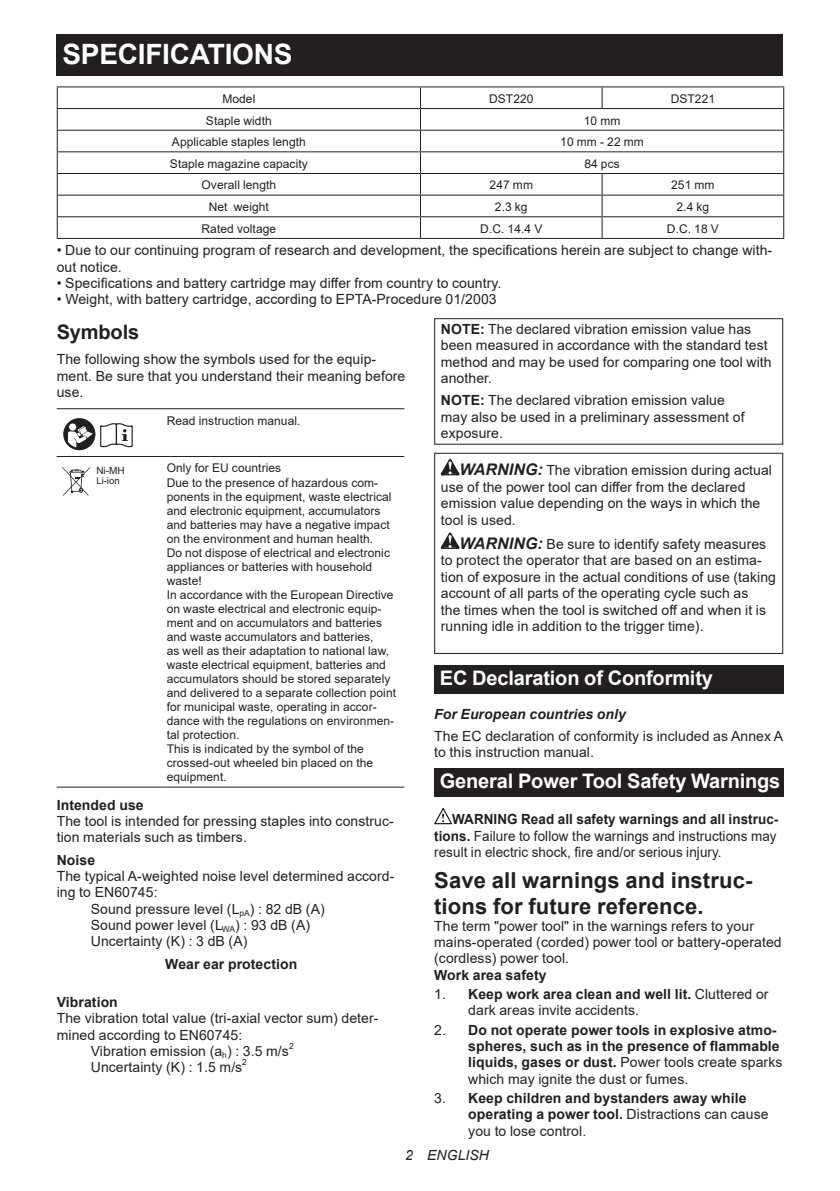
<style>
.page{position:relative;width:840px;height:1191px;background:#fff}
.page>*{position:absolute;margin:0;border:0;box-sizing:border-box;transform-origin:0 0}
.t1{font:700 28px "Arial";letter-spacing:-.01em;color:#fff}
.t2{font:700 22px/25.8px "Arial";letter-spacing:.005em;color:#231f20}
.t3{font:700 20px "Arial";letter-spacing:-.01em;color:#fff}
.t4{font:700 20px "Arial";letter-spacing:-.01em;color:#231f20}
.t5{font:14px/16.4px "Arial";letter-spacing:.005em;color:#231f20}
.t6{font:700 14px/16.4px "Arial";letter-spacing:.005em;color:#231f20}
.t7{font:14px/16.4px "Arial";letter-spacing:.005em;color:#231f20;scale:.96 1}
.t8{font:italic 700 14px "Arial";letter-spacing:.005em;color:#231f20}
.t9{font:italic 14px "Arial";letter-spacing:.005em;color:#231f20}
.t10{font:12px/14px "Arial";letter-spacing:.005em;color:#231f20}
.t11{font:10px "Arial";color:#231f20}
.t12{font:9.6px "Arial";color:#231f20}
.t13{font:8.4px "Arial";color:#231f20}
.s1{font-weight:700}
.s2{font-weight:700;font-style:italic;font-size:16px}
.s3{font-weight:400}
</style>
<div class="page">
<div style="left:57px;top:34px;width:725px;height:41px;background:#231f20"></div>
<hr style="left:57px;top:86px;width:363px;height:1px;background:#231f20">
<hr style="left:420px;top:86px;width:181px;height:1px;background:#231f20">
<hr style="left:601px;top:86px;width:182px;height:1px;background:#231f20">
<svg style="left:601px;top:87px;width:1px;height:21px"></svg>
<hr style="left:57px;top:108px;width:363px;height:1px;background:#231f20">
<hr style="left:420px;top:108px;width:181px;height:1px;background:#231f20">
<hr style="left:601px;top:108px;width:182px;height:1px;background:#231f20">
<hr style="left:57px;top:130px;width:363px;height:1px;background:#231f20">
<hr style="left:420px;top:130px;width:181px;height:1px;background:#231f20">
<hr style="left:601px;top:130px;width:182px;height:1px;background:#231f20">
<hr style="left:57px;top:151px;width:363px;height:1px;background:#231f20">
<hr style="left:420px;top:151px;width:181px;height:1px;background:#231f20">
<hr style="left:601px;top:151px;width:182px;height:1px;background:#231f20">
<hr style="left:57px;top:173px;width:363px;height:1px;background:#231f20">
<hr style="left:420px;top:173px;width:181px;height:1px;background:#231f20">
<hr style="left:601px;top:173px;width:182px;height:1px;background:#231f20">
<hr style="left:57px;top:195px;width:363px;height:1px;background:#231f20">
<hr style="left:420px;top:195px;width:181px;height:1px;background:#231f20">
<hr style="left:601px;top:195px;width:182px;height:1px;background:#231f20">
<hr style="left:57px;top:216px;width:363px;height:1px;background:#231f20">
<svg style="left:57px;top:87px;width:1px;height:151px"></svg>
<hr style="left:420px;top:216px;width:181px;height:1px;background:#231f20">
<svg style="left:420px;top:87px;width:1px;height:151px"></svg>
<hr style="left:601px;top:216px;width:182px;height:1px;background:#231f20">
<svg style="left:601px;top:174px;width:1px;height:64px"></svg>
<svg style="left:782px;top:87px;width:1px;height:151px"></svg>
<hr style="left:57px;top:238px;width:363px;height:1px;background:#231f20">
<hr style="left:420px;top:238px;width:181px;height:1px;background:#231f20">
<hr style="left:601px;top:238px;width:182px;height:1px;background:#231f20">
<hr style="left:57px;top:408px;width:104px;height:1px;background:#231f20">
<hr style="left:161px;top:408px;width:243px;height:1px;background:#231f20">
<hr style="left:57px;top:456px;width:104px;height:1px;background:#231f20">
<hr style="left:161px;top:456px;width:243px;height:1px;background:#231f20">
<hr style="left:57px;top:786px;width:104px;height:1px;background:#231f20">
<hr style="left:161px;top:786px;width:243px;height:1px;background:#231f20">
<svg style="left:63px;top:418px;width:70px;height:32px"></svg>
<svg style="left:62px;top:467px;width:28px;height:29px"></svg>
<div style="left:434px;top:318px;width:348px;height:127px;border:1px solid #231f20"></div>
<svg style="left:440px;top:459px;width:19px;height:16px"></svg>
<svg style="left:440px;top:532px;width:19px;height:17px"></svg>
<div style="left:434px;top:453px;width:348px;height:201px;border:1px solid #231f20"></div>
<div style="left:434px;top:665px;width:348px;height:29px;background:#231f20"></div>
<div style="left:434px;top:768px;width:348px;height:29px;background:#231f20"></div>
<svg style="left:434px;top:808px;width:18px;height:16px"></svg>
<h1 class="t1" style="left:62px;top:34px;width:231px">SPECIFICATIONS</h1>
<p class="t10" style="left:222px;top:92px;width:34px">Model</p>
<p class="t10" style="left:489px;top:92px;width:46px">DST220</p>
<p class="t10" style="left:670px;top:92px;width:46px">DST221</p>
<p class="t10" style="left:206px;top:113px;width:67px">Staple width</p>
<p class="t10" style="left:583px;top:113px;width:38px">10 mm</p>
<p class="t10" style="left:172px;top:135px;width:135px">Applicable staples length</p>
<p class="t10" style="left:560px;top:135px;width:85px">10 mm - 22 mm</p>
<p class="t10" style="left:170px;top:156px;width:139px">Staple magazine capacity</p>
<p class="t10" style="left:584px;top:156px;width:37px">84 pcs</p>
<p class="t10" style="left:201px;top:178px;width:76px">Overall length</p>
<p class="t10" style="left:489px;top:178px;width:45px">247 mm</p>
<p class="t10" style="left:670px;top:178px;width:45px">251 mm</p>
<p class="t10" style="left:209px;top:200px;width:62px">Net weight</p>
<p class="t10" style="left:494px;top:200px;width:34px">2.3 kg</p>
<p class="t10" style="left:676px;top:200px;width:34px">2.4 kg</p>
<p class="t10" style="left:201px;top:221px;width:76px">Rated voltage</p>
<p class="t10" style="left:480px;top:221px;width:64px">D.C. 14.4 V</p>
<p class="t10" style="left:666px;top:221px;width:53px">D.C. 18 V</p>
<p class="t5" style="left:57px;top:242px;width:716px">• Due to our continuing program of research and development, the specifications herein are subject to change with&shy;out notice.</p>
<p class="t5" style="left:57px;top:275px;width:446px">• Specifications and battery cartridge may differ from country to country.</p>
<p class="t5" style="left:57px;top:291px;width:441px">• Weight, with battery cartridge, according to EPTA-Procedure 01/2003</p>
<h3 class="t4" style="left:57px;top:318px;width:84px">Symbols</h3>
<p class="t5" style="left:57px;top:351px;width:350px">The following show the symbols used for the equip&shy;ment. Be sure that you understand their meaning before use.</p>
<p class="t10" style="left:167px;top:413px;width:135px">Read instruction manual.</p>
<p class="t5" style="left:440px;top:321px;width:332px"><span class="s1">NOTE:</span> The declared vibration emission value has been measured in accordance with the standard test method and may be used for comparing one tool with another.</p>
<p class="t5" style="left:440px;top:392px;width:305px"><span class="s1">NOTE:</span> The declared vibration emission value may also be used in a preliminary assessment of exposure.</p>
<p class="t5" style="left:440px;top:462px;width:332px;text-indent:19px"><span class="s2">WARNING:</span> The vibration emission during actual use of the power tool can differ from the declared emission value depending on the ways in which the tool is used.</p>
<p class="t5" style="left:440px;top:536px;width:336px;text-indent:19px"><span class="s2">WARNING:</span> Be sure to identify safety measures to protect the operator that are based on an estima&shy;tion of exposure in the actual conditions of use (taking account of all parts of the operating cycle such as<br>the times when the tool is switched off and when it is running idle in addition to the trigger time).</p>
<h3 class="t3" style="left:439px;top:664px;width:274px">EC Declaration of Conformity</h3>
<p class="t8" style="left:434px;top:704px;width:193px">For European countries only</p>
<p class="t5" style="left:434px;top:727px;width:350px">The EC declaration of conformity is included as Annex A to this instruction manual.</p>
<h3 class="t3" style="left:439px;top:767px;width:342px">General Power Tool Safety Warnings</h3>
<p class="t7" style="left:434px;top:811px;width:360px;text-indent:18px"><span class="s1">WARNING Read all safety warnings and all instruc&shy;tions.</span> Failure to follow the warnings and instructions may result in electric shock, fire and/or serious injury.</p>
<h2 class="t2" style="left:434px;top:868px;width:319px">Save all warnings and instruc&shy;tions for future reference.</h2>
<p class="t5" style="left:434px;top:917px;width:349px">The term "power tool" in the warnings refers to your mains-operated (corded) power tool or battery-operated (cordless) power tool.</p>
<p class="t6" style="left:434px;top:966px;width:114px">Work area safety</p>
<p class="t5" style="left:468px;top:985px;width:302px;text-indent:-34px">1. <span class="s1">Keep work area clean and well lit.</span> Cluttered or dark areas invite accidents.</p>
<p class="t6" style="left:468px;top:1021px;width:315px;text-indent:-34px"><span class="s3">2.</span> Do not operate power tools in explosive atmo&shy;spheres, such as in the presence of flammable liquids, gases or dust. <span class="s3">Power tools create sparks which may ignite the dust or fumes.</span></p>
<p class="t6" style="left:468px;top:1090px;width:301px;text-indent:-34px"><span class="s3">3.</span> Keep children and bystanders away while operating a power tool. <span class="s3">Distractions can cause you to lose control.</span></p>
<p class="t10" style="left:167px;top:461px;width:231px">Only for EU countries<br>Due to the presence of hazardous com&shy;ponents in the equipment, waste electrical and electronic equipment, accumulators and batteries may have a negative impact on the environment and human health.<br>Do not dispose of electrical and electronic appliances or batteries with household waste!<br>In accordance with the European Directive on waste electrical and electronic equip&shy;ment and on accumulators and batteries and waste accumulators and batteries,<br>as well as their adaptation to national law, waste electrical equipment, batteries and accumulators should be stored separately and delivered to a separate collection point for municipal waste, operating in accor&shy;dance with the regulations on environmen&shy;tal protection.<br>This is indicated by the symbol of the crossed-out wheeled bin placed on the equipment.</p>
<p class="t11" style="left:96px;top:464px;width:30px">Ni-MH</p>
<p class="t12" style="left:96px;top:475px;width:25px">Li-ion</p>
<p class="t6" style="left:57px;top:796px;width:88px">Intended use</p>
<p class="t5" style="left:57px;top:813px;width:338px">The tool is intended for pressing staples into construc&shy;tion materials such as timbers.</p>
<p class="t6" style="left:57px;top:851px;width:40px">Noise</p>
<p class="t5" style="left:57px;top:867px;width:339px">The typical A-weighted noise level determined accord-</p>
<p class="t5" style="left:57px;top:884px;width:102px">ing to EN60745:</p>
<p class="t5" style="left:91px;top:900px;width:235px">Sound pressure level (L<sub>pA</sub>) : 82 dB (A)</p>
<p class="t5" style="left:91px;top:917px;width:221px">Sound power level (L<sub>WA</sub>) : 93 dB (A)</p>
<p class="t5" style="left:91px;top:933px;width:158px">Uncertainty (K) : 3 dB (A)</p>
<p class="t6" style="left:165px;top:955px;width:133px">Wear ear protection</p>
<p class="t6" style="left:57px;top:994px;width:63px">Vibration</p>
<p class="t5" style="left:57px;top:1010px;width:323px">The vibration total value (tri-axial vector sum) deter-</p>
<p class="t5" style="left:57px;top:1026px;width:187px">mined according to EN60745:</p>
<p class="t5" style="left:91px;top:1043px;width:199px">Vibration emission (a<sub>h</sub>) : 3.5 m/s</p>
<p class="t13" style="left:289px;top:1040px;width:6px">2</p>
<p class="t5" style="left:91px;top:1059px;width:153px">Uncertainty (K) : 1.5 m/s</p>
<p class="t13" style="left:242px;top:1056px;width:6px">2</p>
<p class="t9" style="left:405px;top:1146px;width:85px">2 ENGLISH</p>
</div>
